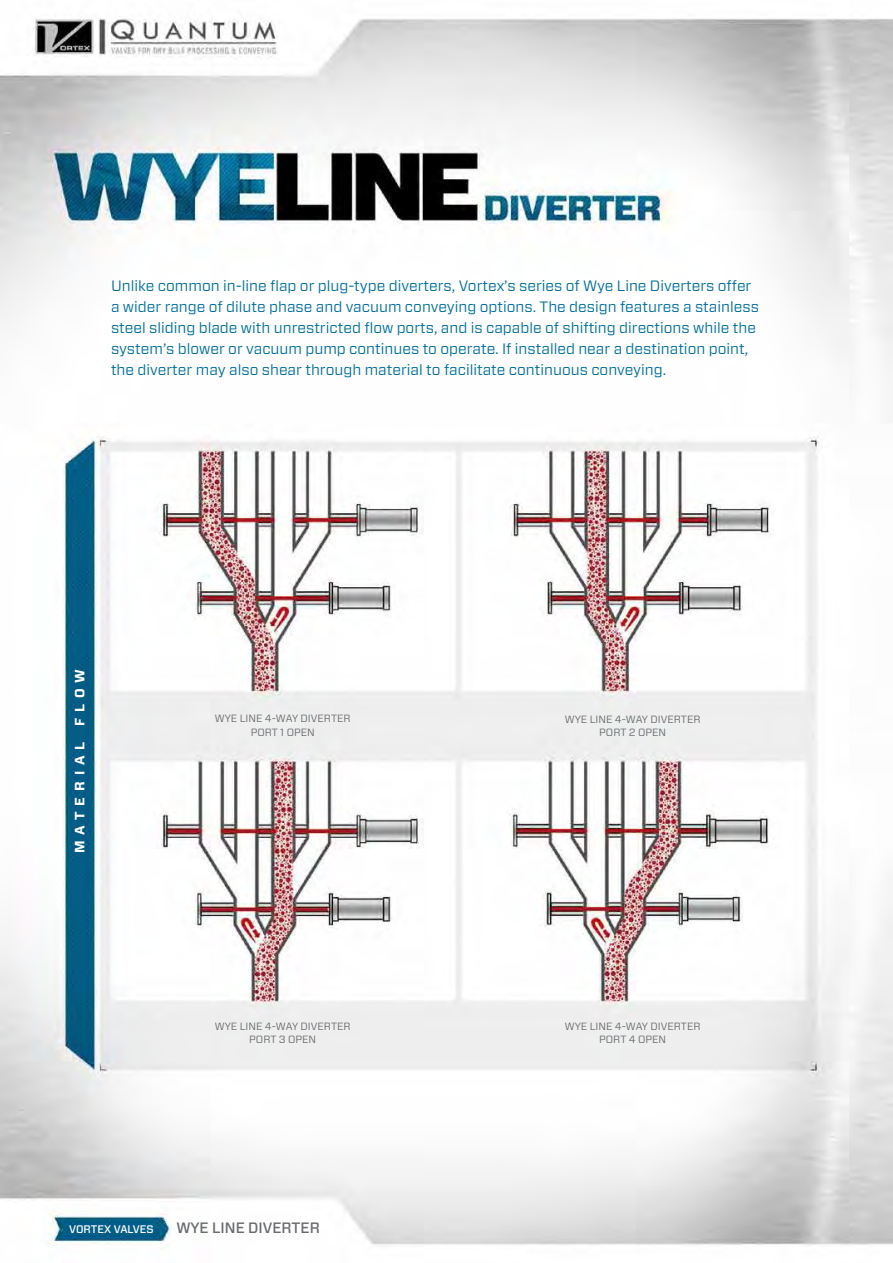
<style>
.page{position:relative;width:893px;height:1263px;background:#fff}
.page>*{position:absolute;margin:0;border:0;box-sizing:border-box;transform-origin:0 0}
.t1{font:15px/21px "Forza";color:#0070a0}
.t2{font:500 15px "Forza";color:#6b6c6f}
.t3{font:700 13.5px "Forza";letter-spacing:.44em;color:#fff}
.t4{font:500 10.95px "Forza";color:#fff}
.t5{font:10.5px/13.5px "Forza";color:#6b6c6f;text-align:center}
</style>
<div class="page">
<img style="left:0;top:18px;width:893px;height:1228px">
<p class="t1" style="left:111px;top:275px;width:649px">Unlike common in-line flap or plug-type diverters, Vortex’s series of Wye Line Diverters offer a wider range of dilute phase and vacuum conveying options. The design features a stainless steel sliding blade with unrestricted flow ports, and is capable of shifting directions while the system’s blower or vacuum pump continues to operate. If installed near a destination point, the diverter may also shear through material to facilitate continuous conveying.</p>
<p class="t3" style="left:71px;top:853px;width:186px;rotate:-90deg">MATERIAL FLOW</p>
<p class="t5" style="left:215px;top:712px;width:137px">WYE LINE 4-WAY DIVERTER<br>PORT 1 OPEN</p>
<p class="t5" style="left:215px;top:1019px;width:137px">WYE LINE 4-WAY DIVERTER<br>PORT 3 OPEN</p>
<p class="t5" style="left:565px;top:712px;width:137px">WYE LINE 4-WAY DIVERTER<br>PORT 2 OPEN</p>
<p class="t5" style="left:565px;top:1019px;width:137px">WYE LINE 4-WAY DIVERTER<br>PORT 4 OPEN</p>
<p class="t4" style="left:69px;top:1221px;width:86px">VORTEX VALVES</p>
<p class="t2" style="left:176px;top:1218px;width:145px">WYE LINE DIVERTER</p>
</div>
